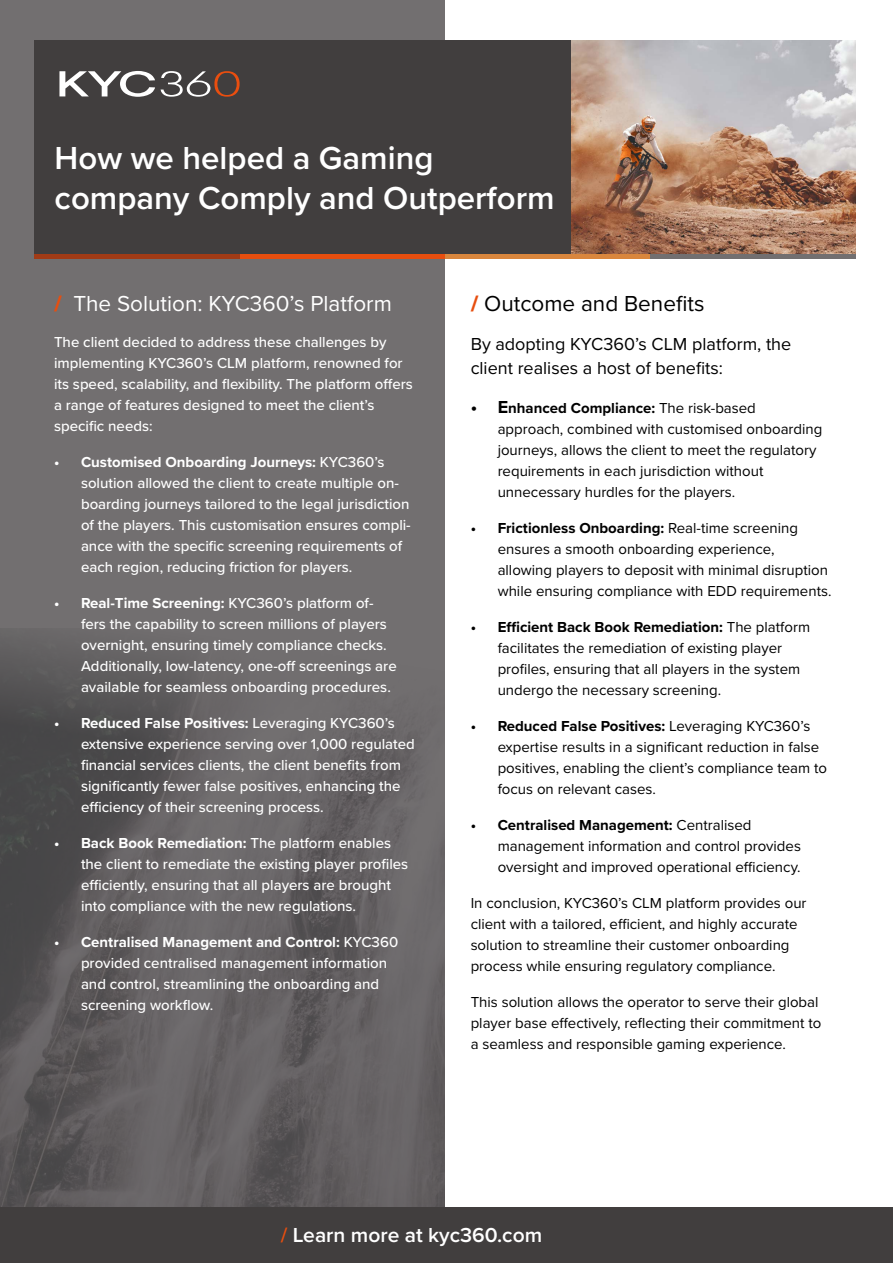
<style>
.page{position:relative;width:893px;height:1263px;background:#fff}
.page>*{position:absolute;margin:0;border:0;box-sizing:border-box;transform-origin:0 0}
.t1{font:600 33px/39.6px "Proxima Nova";color:#fff}
.t2{font:22.5px "Proxima Nova";color:#fff}
.t3{font:22.5px "Proxima Nova";color:#000}
.t4{font:600 21px "Proxima Nova";color:#fff}
.t5{font:18px/24px "Proxima Nova";color:#000}
.t6{font:500 15px/21px "Proxima Nova";color:#fff}
.t7{font:15px/21px "Proxima Nova";color:#000}
.s1{font-family:"Proxima Nova Extrabld";color:#e74e0f}
.s2{font-weight:700}
.s3{font-weight:700;font-size:18px}
.s4{color:#e74e0f}
</style>
<div class="page">
<div style="left:0;top:0;width:444px;height:1208px;background:#726f70"></div>
<img style="left:0;top:633px;width:444px;height:575px">
<div style="left:0;top:1208px;width:893px;height:55px;background:#413e3e"></div>
<div style="left:35px;top:40px;width:821px;height:217px;background:#413e3e"></div>
<img style="left:572px;top:41px;width:284px;height:213px">
<svg style="left:59px;top:71px;width:96px;height:26px"></svg>
<svg style="left:161px;top:71px;width:79px;height:26px"></svg>
<hr style="left:445px;top:254px;width:207px;height:4px;background:#d9863d">
<hr style="left:240px;top:254px;width:205px;height:4px;background:#e74e0f">
<hr style="left:35px;top:254px;width:205px;height:4px;background:#a13b16">
<hr style="left:650px;top:254px;width:206px;height:4px;background:#726f70">
<h1 class="t1" style="left:55px;top:137px;width:502px">How we helped a Gaming company Comply and Outperform</h1>
<h2 class="t2" style="left:54px;top:286px;width:339px"><span class="s1">/</span> The Solution: KYC360’s Platform</h2>
<p class="t6" style="left:54px;top:330px;width:360px">The client decided to address these challenges by implementing KYC360’s CLM platform, renowned for its speed, scalability, and flexibility. The platform offers a range of features designed to meet the client’s specific needs:</p>
<p class="t6" style="left:81px;top:450px;width:331px;text-indent:-27px"><span class="s2">• Customised Onboarding Journeys:</span> KYC360’s solution allowed the client to create multiple on&shy;boarding journeys tailored to the legal jurisdiction of the players. This customisation ensures compli&shy;ance with the specific screening requirements of each region, reducing friction for players.</p>
<p class="t6" style="left:81px;top:591px;width:317px;text-indent:-27px"><span class="s2">• Real-Time Screening:</span> KYC360’s platform of&shy;fers the capability to screen millions of players overnight, ensuring timely compliance checks.<br>Additionally, low-latency, one-off screenings are available for seamless onboarding procedures.</p>
<p class="t6" style="left:81px;top:711px;width:335px;text-indent:-27px"><span class="s2">• Reduced False Positives:</span> Leveraging KYC360’s extensive experience serving over 1,000 regulated financial services clients, the client benefits from significantly fewer false positives, enhancing the efficiency of their screening process.</p>
<p class="t6" style="left:81px;top:831px;width:329px;text-indent:-27px"><span class="s2">• Back Book Remediation:</span> The platform enables the client to remediate the existing player profiles efficiently, ensuring that all players are brought into compliance with the new regulations.</p>
<p class="t6" style="left:81px;top:930px;width:319px;text-indent:-27px"><span class="s2">• Centralised Management and Control:</span> KYC360 provided centralised management information and control, streamlining the onboarding and screening workflow.</p>
<h2 class="t3" style="left:471px;top:286px;width:235px"><span class="s1">/</span> Outcome and Benefits</h2>
<p class="t5" style="left:471px;top:331px;width:322px">By adopting KYC360’s CLM platform, the client realises a host of benefits:</p>
<p class="t7" style="left:498px;top:396px;width:326px;text-indent:-27px"><span class="s3">• E</span><span class="s2">nhanced Compliance:</span> The risk-based approach, combined with customised onboarding journeys, allows the client to meet the regulatory requirements in each jurisdiction without unnecessary hurdles for the players.</p>
<p class="t7" style="left:498px;top:516px;width:335px;text-indent:-27px"><span class="s2">• Frictionless Onboarding:</span> Real-time screening ensures a smooth onboarding experience, allowing players to deposit with minimal disruption while ensuring compliance with EDD requirements.</p>
<p class="t7" style="left:498px;top:615px;width:314px;text-indent:-27px"><span class="s2">• Efficient Back Book Remediation:</span> The platform facilitates the remediation of existing player profiles, ensuring that all players in the system undergo the necessary screening.</p>
<p class="t7" style="left:498px;top:714px;width:331px;text-indent:-27px"><span class="s2">• Reduced False Positives:</span> Leveraging KYC360’s expertise results in a significant reduction in false positives, enabling the client’s compliance team to focus on relevant cases.</p>
<p class="t7" style="left:498px;top:813px;width:305px;text-indent:-27px"><span class="s2">• Centralised Management:</span> Centralised management information and control provides oversight and improved operational efficiency.</p>
<p class="t7" style="left:471px;top:891px;width:337px">In conclusion, KYC360’s CLM platform provides our client with a tailored, efficient, and highly accurate solution to streamline their customer onboarding process while ensuring regulatory compliance.</p>
<p class="t7" style="left:471px;top:990px;width:352px">This solution allows the operator to serve their global player base effectively, reflecting their commitment to a seamless and responsible gaming experience.</p>
<h3 class="t4" style="left:281px;top:1219px;width:263px"><span class="s4">/</span> Learn more at kyc360.com</h3>
</div>
